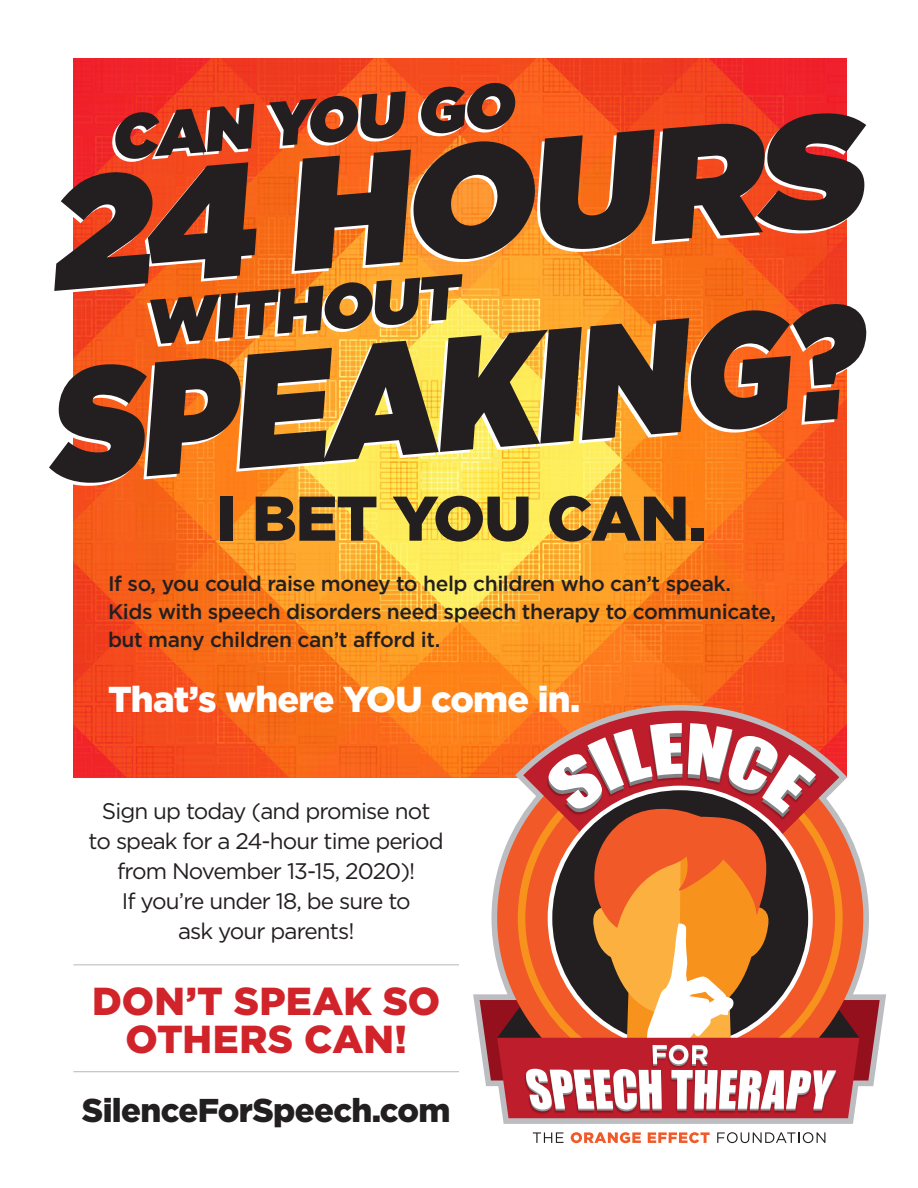
<style>
.page{position:relative;width:918px;height:1188px;background:#fff}
.page>*{position:absolute;margin:0;border:0;box-sizing:border-box;transform-origin:0 0}
.t1{font:900 63px "Gotham";letter-spacing:-.02em;color:#231f20}
.t2{font:900 39px "Gotham";color:#d1232a}
.t3{font:900 36px "Gotham";letter-spacing:-.02em;color:#fff}
.t4{font:900 33px "Gotham";letter-spacing:-.02em;color:#231f20}
.t5{font:22.5px/30px "Gotham";letter-spacing:-.04em;color:#231f20;text-align:center}
.t6{font:500 21px/28.2px "Gotham";letter-spacing:-.02em;color:#231f20}
</style>
<div class="page">
<img style="left:73px;top:58px;width:774px;height:720px">
<svg style="left:471px;top:702px;width:415px;height:422px"></svg>
<svg style="left:523px;top:711px;width:316px;height:12px;background:#dd5639"></svg>
<svg style="left:480px;top:723px;width:400px;height:395px"></svg>
<svg style="left:533px;top:1132px;width:31px;height:11px"></svg>
<svg style="left:571px;top:1132px;width:70px;height:11px"></svg>
<svg style="left:648px;top:1132px;width:62px;height:11px"></svg>
<svg style="left:717px;top:1132px;width:108px;height:11px"></svg>
<hr style="left:73px;top:964px;width:386px;height:1px;background:#b6b7bb">
<hr style="left:73px;top:1071px;width:386px;height:1px;background:#b6b7bb">
<svg style="left:111px;top:82px;width:405px;height:30px;background:#bb3e27"></svg>
<svg style="left:147px;top:291px;width:315px;height:11px;background:#7f5531"></svg>
<svg style="left:54px;top:112px;width:812px;height:179px;background:#925031"></svg>
<svg style="left:73px;top:484px;width:774px;height:3px;background:#fba637"></svg>
<svg style="left:49px;top:302px;width:818px;height:182px;background:#96693b"></svg>
<p class="t1" style="left:216px;top:475px;width:491px">I BET YOU CAN.</p>
<p class="t6" style="left:108px;top:569px;width:670px">If so, you could raise money to help children who can’t speak.<br>Kids with speech disorders need speech therapy to communicate, but many children can’t afford it.</p>
<p class="t3" style="left:108px;top:674px;width:474px">That’s where YOU come in.</p>
<p class="t5" style="left:102px;top:796px;width:330px">Sign up today (and promise not</p>
<p class="t5" style="left:89px;top:826px;width:357px">to speak for a 24-hour time period from November 13-15, 2020)!</p>
<p class="t5" style="left:122px;top:886px;width:291px">If you’re under 18, be sure to</p>
<p class="t5" style="left:178px;top:916px;width:178px">ask your parents!</p>
<p class="t2" style="left:92px;top:974px;width:350px">DON’T SPEAK SO</p>
<p class="t2" style="left:125px;top:1012px;width:283px">OTHERS CAN!</p>
<p class="t4" style="left:82px;top:1088px;width:370px">SilenceForSpeech.com</p>
</div>
